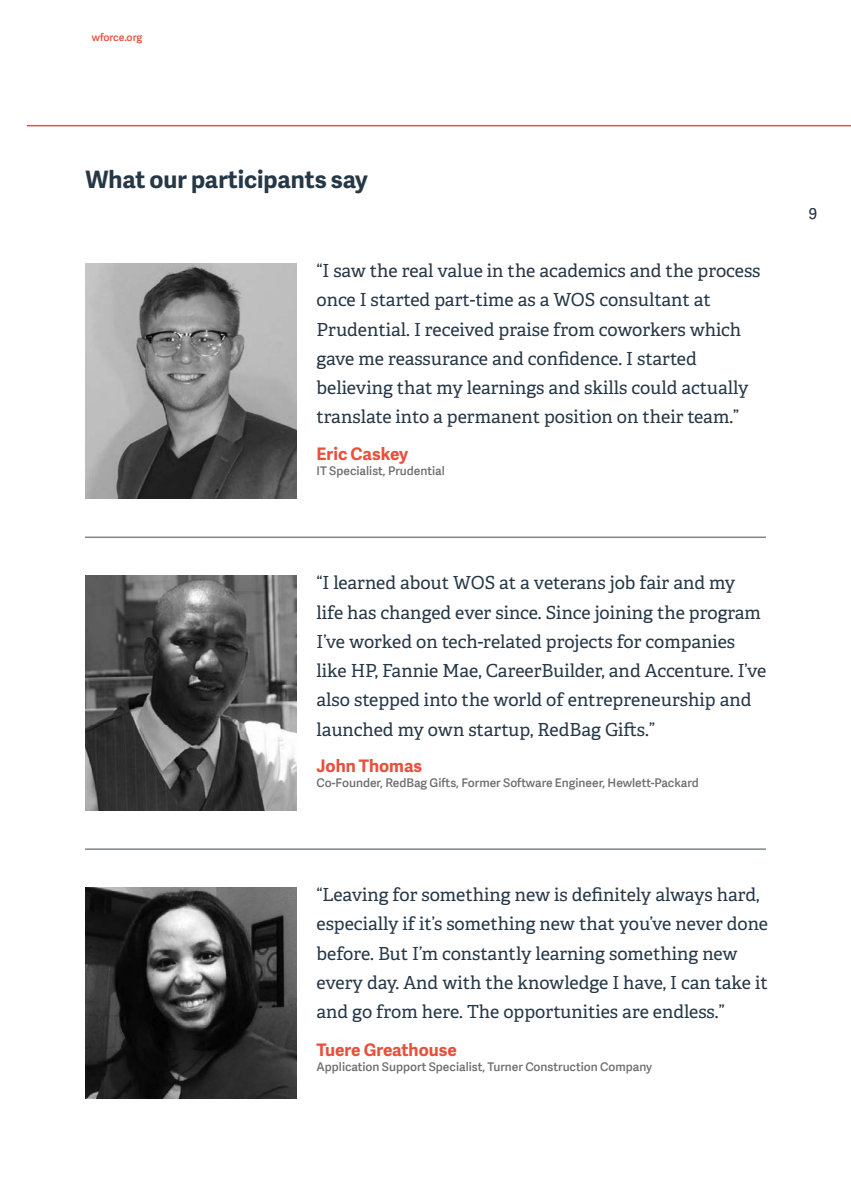
<style>
.page{position:relative;width:851px;height:1188px;background:#fff}
.page>*{position:absolute;margin:0;border:0;box-sizing:border-box;transform-origin:0 0}
.t1{font:700 24px "Adelle Sans";color:#263746}
.t2{font:18px/29.2px "Adelle PE";color:#263746}
.t3{font:700 17.25px "Adelle Sans";color:#e94f3d}
.t4{font:15px "Adelle Sans";color:#263746}
.t5{font:600 12px "Adelle Sans";color:#706f6f}
.t6{font:600 10.5px "Adelle Sans";color:#e94f3d}
</style>
<div class="page">
<hr style="left:27px;top:125px;width:823px;height:1px;background:#e94f3d">
<img style="left:85px;top:264px;width:211px;height:235px">
<img style="left:85px;top:888px;width:211px;height:211px">
<img style="left:85px;top:576px;width:211px;height:235px">
<hr style="left:85px;top:848px;width:680px;height:2px;background:#818589">
<hr style="left:85px;top:537px;width:680px;height:1px;background:#818589">
<p class="t6" style="left:92px;top:31px;width:52px">wforce.org</p>
<h1 class="t1" style="left:85px;top:162px;width:284px">What our participants say</h1>
<p class="t2" style="left:316px;top:255px;width:445px">“I saw the real value in the academics and the process once I started part-time as a WOS consultant at Prudential. I received praise from coworkers which gave me reassurance and confidence. I started believing that my learnings and skills could actually translate into a permanent position on their team.”</p>
<p class="t3" style="left:316px;top:441px;width:93px">Eric Caskey</p>
<p class="t5" style="left:316px;top:464px;width:130px">IT Specialist, Prudential</p>
<p class="t2" style="left:316px;top:568px;width:451px">“I learned about WOS at a veterans job fair and my life has changed ever since. Since joining the program I’ve worked on tech-related projects for companies like HP, Fannie Mae, CareerBuilder, and Accenture. I’ve also stepped into the world of entrepreneurship and launched my own startup, RedBag Gifts.”</p>
<p class="t3" style="left:316px;top:753px;width:107px">John Thomas</p>
<p class="t5" style="left:316px;top:776px;width:383px">Co-Founder, RedBag Gifts, Former Software Engineer, Hewlett-Packard</p>
<p class="t2" style="left:316px;top:879px;width:453px">“Leaving for something new is definitely always hard, especially if it’s something new that you’ve never done before. But I’m constantly learning something new every day. And with the knowledge I have, I can take it and go from here. The opportunities are endless.”</p>
<p class="t3" style="left:316px;top:1037px;width:142px">Tuere Greathouse</p>
<p class="t5" style="left:316px;top:1060px;width:337px">Application Support Specialist, Turner Construction Company</p>
<p class="t4" style="left:808px;top:206px;width:10px">9</p>
</div>
